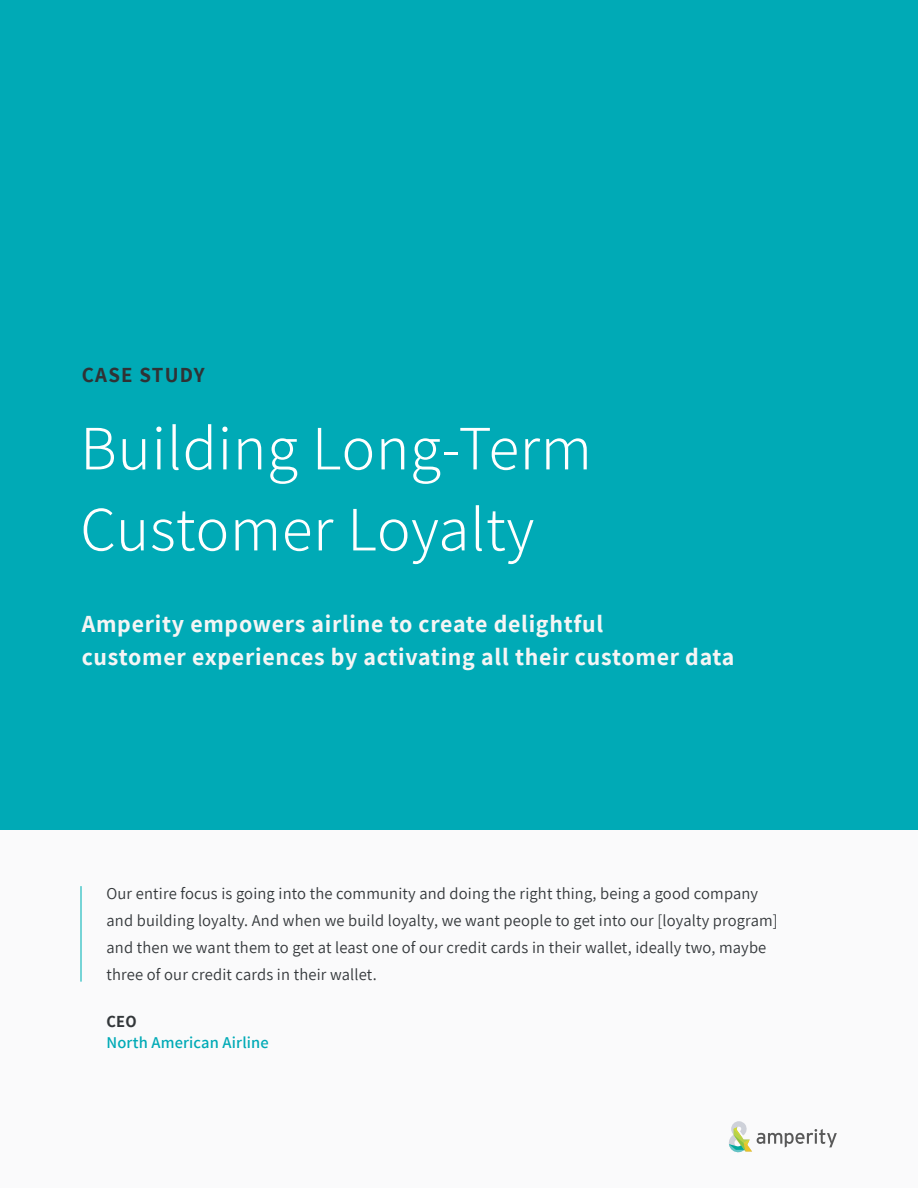
<style>
.page{position:relative;width:918px;height:1188px;background:#fff}
.page>*{position:absolute;margin:0;border:0;box-sizing:border-box;transform-origin:0 0}
.t1{font:300 63px/81px "Assistant";letter-spacing:.01em;color:#fff}
.t2{font:700 24px/33px "Assistant";letter-spacing:.03em;color:#f5f5f5}
.t3{font:700 21px "Assistant";letter-spacing:.06em;color:#303235}
.t4{font:16.5px/27px "Assistant";letter-spacing:.01em;color:#33373a}
.t5{font:600 16.5px "Assistant";letter-spacing:.01em;color:#00aab6}
.t6{font:700 16.5px "Assistant";color:#33373a}
</style>
<div class="page">
<div style="left:0;top:830px;width:918px;height:358px;background:#fafafb"></div>
<div style="left:0;top:0;width:918px;height:830px;background:#00aab6"></div>
<svg style="left:729px;top:1121px;width:108px;height:32px"></svg>
<hr style="left:80px;top:886px;width:2px;height:96px;background:#4bc8cb">
<p class="t3" style="left:82px;top:361px;width:125px">CASE STUDY</p>
<h1 class="t1" style="left:80px;top:405px;width:513px">Building Long-Term<br>Customer Loyalty</h1>
<h2 class="t2" style="left:82px;top:607px;width:654px">Amperity empowers airline to create delightful<br>customer experiences by activating all their customer data</h2>
<p class="t4" style="left:106px;top:879px;width:673px">Our entire focus is going into the community and doing the right thing, being a good company and building loyalty. And when we build loyalty, we want people to get into our [loyalty program] and then we want them to get at least one of our credit cards in their wallet, ideally two, maybe three of our credit cards in their wallet.</p>
<p class="t6" style="left:106px;top:1010px;width:32px">CEO</p>
<p class="t5" style="left:106px;top:1031px;width:164px">North American Airline</p>
</div>
